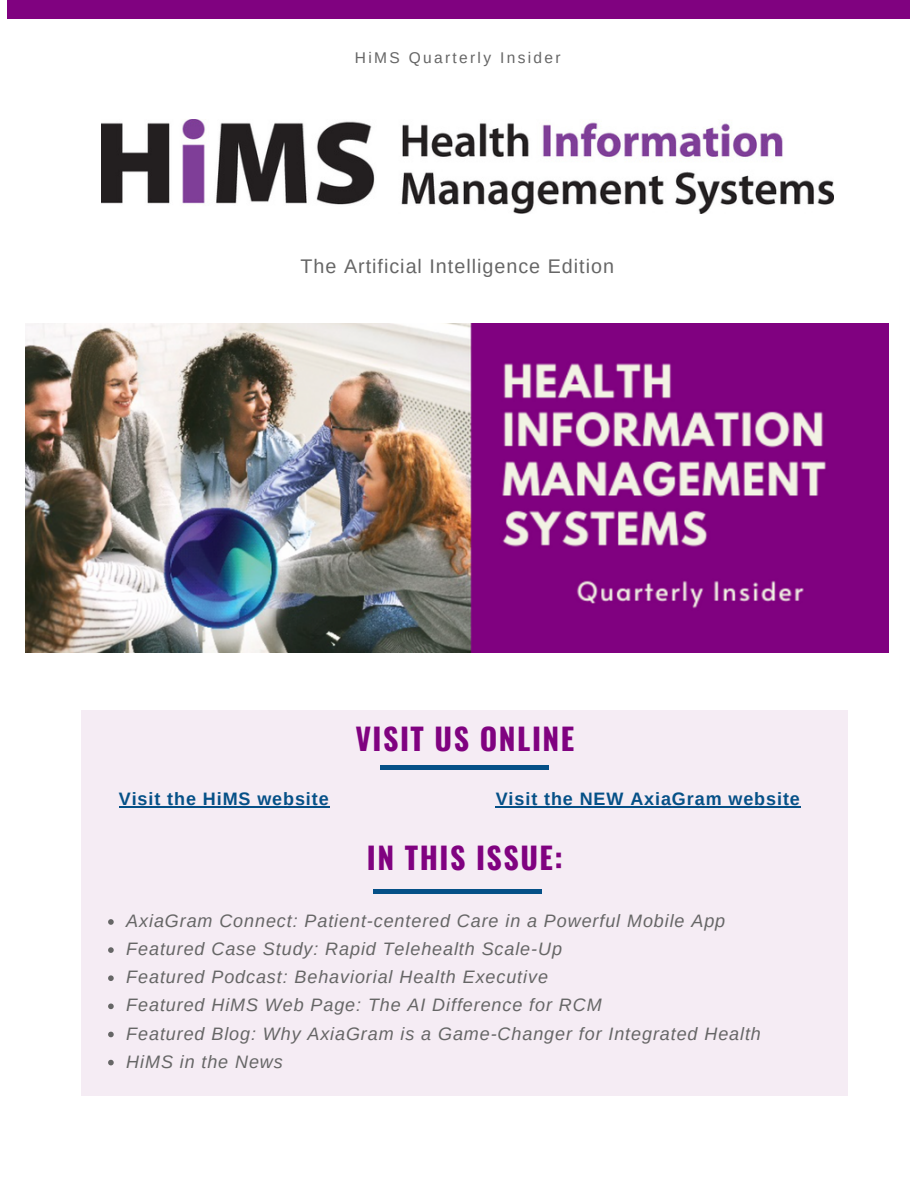
<style>
.page{position:relative;width:918px;height:1188px;background:#fff}
.page>*{position:absolute;margin:0;border:0;box-sizing:border-box;transform-origin:0 0}
.t1{font:700 30px "Oswald";letter-spacing:.05em;color:#800280}
.t2{font:19.8px "Arimo";letter-spacing:.05em;color:#666}
.t3{font:italic 18px "Arimo";letter-spacing:.05em;color:#666}
.t4{font:700 18px "Arimo";letter-spacing:.05em;color:#055087}
.t5{font:15.45px "Arimo";letter-spacing:.15em;color:#666}
</style>
<div class="page">
<div style="left:82px;top:710px;width:766px;height:386px;background:#f5ecf4"></div>
<div style="left:373px;top:889px;width:169px;height:5px;background:#055087"></div>
<img style="left:26px;top:324px;width:863px;height:328px">
<img style="left:101px;top:119px;width:733px;height:95px">
<div style="left:8px;top:0;width:902px;height:19px;background:#800280"></div>
<svg style="left:108px;top:919px;width:6px;height:6px"></svg>
<svg style="left:108px;top:947px;width:6px;height:6px"></svg>
<svg style="left:108px;top:975px;width:6px;height:6px"></svg>
<svg style="left:108px;top:1004px;width:6px;height:5px"></svg>
<svg style="left:108px;top:1032px;width:6px;height:5px"></svg>
<svg style="left:108px;top:1060px;width:6px;height:5px"></svg>
<div style="left:380px;top:765px;width:169px;height:5px;background:#055087"></div>
<hr style="left:119px;top:807px;width:211px;height:1px;background:#055087">
<hr style="left:496px;top:807px;width:305px;height:1px;background:#055087">
<p class="t5" style="left:355px;top:49px;width:207px">HiMS Quarterly Insider</p>
<p class="t2" style="left:301px;top:255px;width:315px">The Artificial Intelligence Edition</p>
<p class="t1" style="left:355px;top:715px;width:220px">VISIT US ONLINE</p>
<p class="t4" style="left:119px;top:789px;width:211px">Visit the HiMS website</p>
<p class="t4" style="left:496px;top:789px;width:306px">Visit the NEW AxiaGram website</p>
<p class="t1" style="left:367px;top:834px;width:198px">IN THIS ISSUE:</p>
<p class="t3" style="left:126px;top:911px;width:600px">AxiaGram Connect: Patient-centered Care in a Powerful Mobile App</p>
<p class="t3" style="left:126px;top:939px;width:437px">Featured Case Study: Rapid Telehealth Scale-Up</p>
<p class="t3" style="left:126px;top:967px;width:423px">Featured Podcast: Behaviorial Health Executive</p>
<p class="t3" style="left:126px;top:995px;width:477px">Featured HiMS Web Page: The AI Difference for RCM</p>
<p class="t3" style="left:126px;top:1023px;width:636px">Featured Blog: Why AxiaGram is a Game-Changer for Integrated Health</p>
<p class="t3" style="left:126px;top:1051px;width:158px">HiMS in the News</p>
</div>
